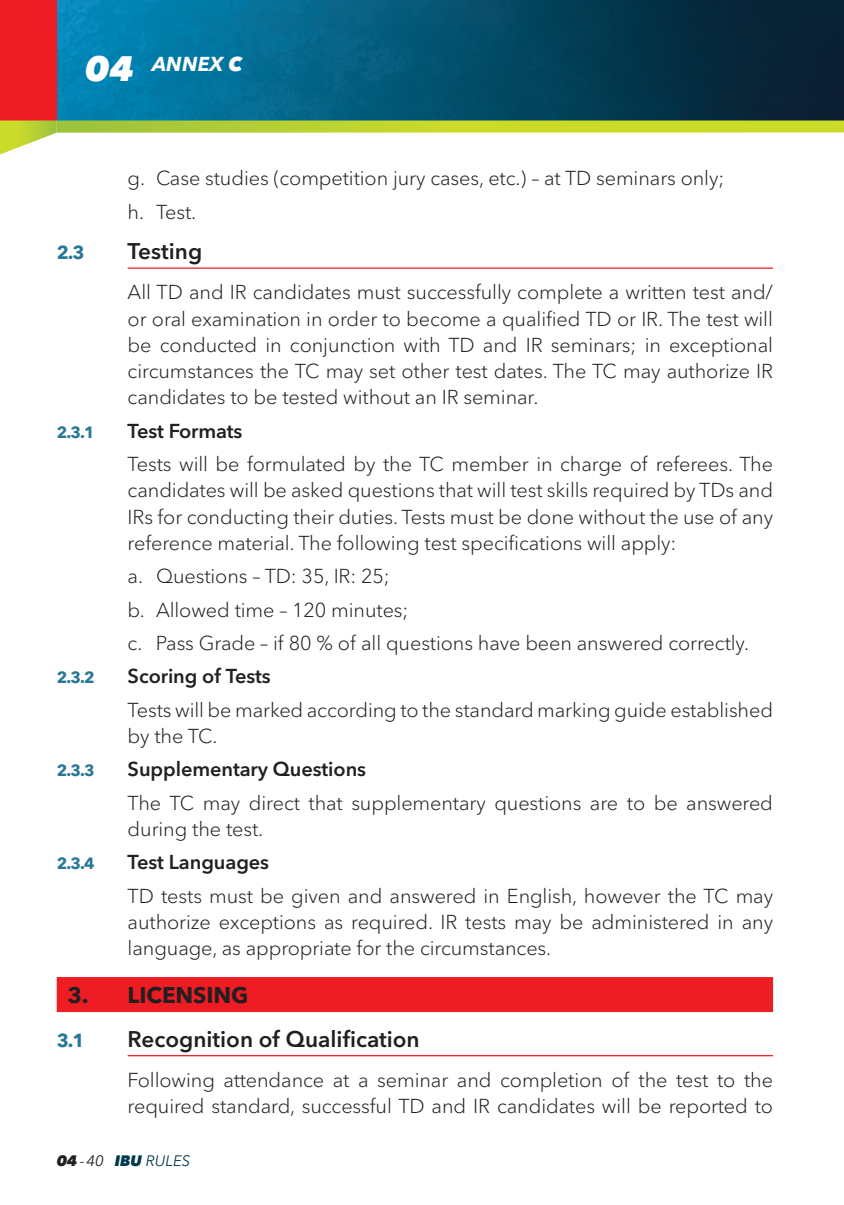
<style>
.page{position:relative;width:844px;height:1205px;background:#fff}
.page>*{position:absolute;margin:0;border:0;box-sizing:border-box;transform-origin:0 0}
.t1{font:600 22.5px "Avenir Next W1 G";color:#231f20}
.t2{font:700 22.5px "Avenir Next W1 G";letter-spacing:-.005em;color:#231f20}
.t3{font:300 20px/26.2px "Avenir Next W1 G";letter-spacing:-.005em;color:#231f20}
.t4{font:600 20px "Avenir Next W1 G";letter-spacing:-.005em;color:#231f20}
.t5{font:italic 700 20px "Avenir Next W1 G";color:#fff}
.t6{font:700 18.75px "Avenir Next W1 G";color:#297796}
.t7{font:700 16.25px "Avenir Next W1 G";color:#297796}
.t8{font:italic 15px "Avenir Next W1 G";color:#01394f}
.s1{font-weight:800;font-size:35px}
.s2{font-weight:800}
.s3{font-weight:800;color:#231f20}
.s4{color:#231f20}
</style>
<div class="page">
<img style="left:57px;top:0;width:787px;height:120px">
<div style="left:0;top:0;width:57px;height:120px;background:#ee1d23"></div>
<svg style="left:0;top:120px;width:57px;height:35px"></svg>
<svg style="left:57px;top:120px;width:786px;height:13px;background:#b9d037"></svg>
<svg style="left:843px;top:120px;width:1px;height:13px"></svg>
<hr style="left:128px;top:267px;width:644px;height:2px;background:#ee1d23">
<div style="left:57px;top:977px;width:715px;height:35px;background:#ee1d23"></div>
<hr style="left:128px;top:1055px;width:644px;height:1px;background:#ee1d23">
<p class="t5" style="left:85px;top:52px;width:158px"><span class="s1">04</span> ANNEX <span class="s2">C</span></p>
<p class="t3" style="left:128px;top:162px;width:598px;line-height:33.2px">g. Case studies (competition jury cases, etc.) – at TD seminars only; h. Test.</p>
<p class="t6" style="left:57px;top:241px;width:29px">2.3</p>
<p class="t1" style="left:128px;top:237px;width:76px">Testing</p>
<p class="t3" style="left:128px;top:279px;width:646px;text-align:justify">All TD and IR candidates must successfully complete a written test and/ or oral examination in order to become a qualified TD or IR. The test will be conducted in conjunction with TD and IR seminars; in exceptional circumstances the TC may set other test dates. The TC may authorize IR candidates to be tested without an IR seminar.</p>
<p class="t7" style="left:57px;top:422px;width:39px">2.3.1</p>
<p class="t4" style="left:128px;top:419px;width:116px">Test Formats</p>
<p class="t3" style="left:128px;top:451px;width:646px;text-align:justify">Tests will be formulated by the TC member in charge of referees. The candidates will be asked questions that will test skills required by TDs and IRs for conducting their duties. Tests must be done without the use of any reference material. The following test specifications will apply:</p>
<p class="t3" style="left:128px;top:560px;width:623px;line-height:33.2px">a. Questions – TD: 35, IR: 25;<br>b. Allowed time – 120 minutes;<br>c. Pass Grade – if 80 % of all questions have been answered correctly.</p>
<p class="t7" style="left:57px;top:668px;width:39px">2.3.2</p>
<p class="t4" style="left:128px;top:664px;width:145px">Scoring of Tests</p>
<p class="t3" style="left:128px;top:696px;width:646px">Tests will be marked according to the standard marking guide established by the TC.</p>
<p class="t7" style="left:57px;top:760px;width:39px">2.3.3</p>
<p class="t4" style="left:128px;top:757px;width:240px">Supplementary Questions</p>
<p class="t3" style="left:128px;top:789px;width:646px">The TC may direct that supplementary questions are to be answered during the test.</p>
<p class="t7" style="left:57px;top:853px;width:39px">2.3.4</p>
<p class="t4" style="left:128px;top:850px;width:143px">Test Languages</p>
<p class="t3" style="left:128px;top:882px;width:646px;text-align:justify">TD tests must be given and answered in English, however the TC may authorize exceptions as required. IR tests may be administered in any language, as appropriate for the circumstances.</p>
<p class="t2" style="left:67px;top:981px;width:182px">3. LICENSING</p>
<p class="t6" style="left:57px;top:1028px;width:29px">3.1</p>
<p class="t1" style="left:128px;top:1025px;width:293px">Recognition of Qualification</p>
<p class="t3" style="left:128px;top:1067px;width:646px">Following attendance at a seminar and completion of the test to the required standard, successful TD and IR candidates will be reported to</p>
<p class="t8" style="left:57px;top:1152px;width:135px"><span class="s3">04</span> <span class="s4">- 40</span> <span class="s2">IBU</span> RULES</p>
</div>
